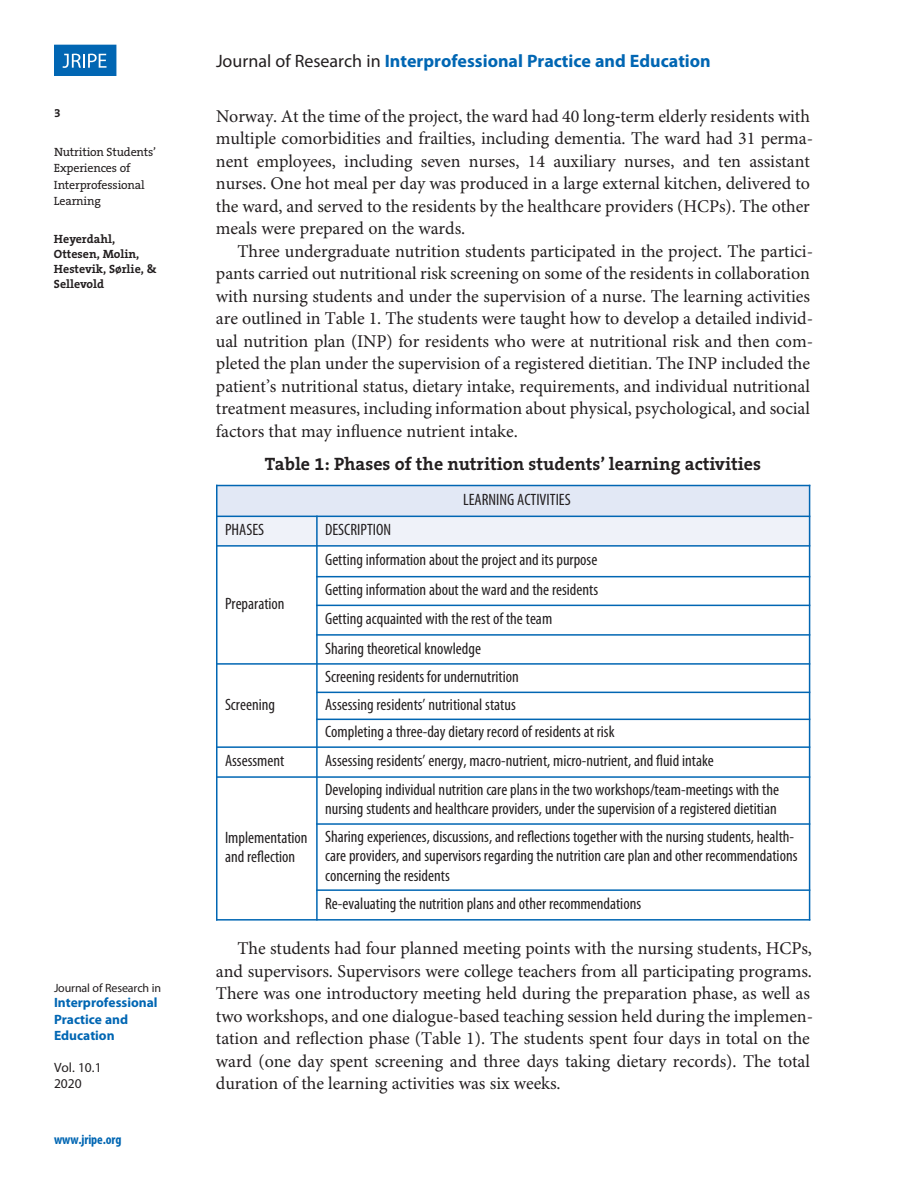
<style>
.page{position:relative;width:918px;height:1188px;background:#fff}
.page>*{position:absolute;margin:0;border:0;box-sizing:border-box;transform-origin:0 0}
.t1{font:18px/22.5px "Minion Pro";letter-spacing:-.005em;color:#231f20}
.t2{font:700 18px "Myriad Pro";color:#0166b3}
.t3{font:700 18px "The Serif B7";color:#231f20}
.t4{font:condensed 16.5px/19.5px "Myriad Pro";color:#231f20}
.t5{font:700 13.5px/16.2px "Myriad Pro";color:#0166b3}
.t6{font:700 condensed 13.5px "Myriad Pro";letter-spacing:-.01em;color:#0166b3}
.t7{font:13.5px/16.2px "Myriad Pro";color:#231f20}
.t8{font:12px/16.5px "The Serif B5 Plain";letter-spacing:-.015em;color:#231f20}
.t9{font:700 12px/15px "The Serif B7";color:#231f20}
.t10{font:12px "Myriad Pro";letter-spacing:-.01em;color:#231f20}
.s1{font-weight:400;color:#231f20}
.s2{font-family:"Cambria Math"}
</style>
<div class="page">
<svg style="left:54px;top:44px;width:62px;height:31px"></svg>
<div style="left:55px;top:45px;width:61px;height:30px;background:#0166b3"></div>
<svg style="left:63px;top:54px;width:44px;height:14px"></svg>
<div style="left:216px;top:485px;width:594px;height:31px;background:#e2e8f5"></div>
<div style="left:216px;top:516px;width:101px;height:30px;background:#eff2f9"></div>
<div style="left:317px;top:516px;width:493px;height:30px;background:#eff2f9"></div>
<hr style="left:216px;top:485px;width:2px;height:436px;background:#0166b3">
<hr style="left:316px;top:516px;width:2px;height:405px;background:#0166b3">
<hr style="left:809px;top:485px;width:1px;height:436px;background:#0166b3">
<hr style="left:216px;top:485px;width:594px;height:1px;background:#0166b3">
<hr style="left:216px;top:516px;width:594px;height:1px;background:#0166b3">
<hr style="left:216px;top:545px;width:594px;height:2px;background:#0166b3">
<hr style="left:316px;top:576px;width:494px;height:1px;background:#0166b3">
<hr style="left:316px;top:605px;width:494px;height:1px;background:#0166b3">
<hr style="left:316px;top:634px;width:494px;height:2px;background:#0166b3">
<hr style="left:216px;top:663px;width:594px;height:2px;background:#0166b3">
<hr style="left:316px;top:692px;width:494px;height:1px;background:#0166b3">
<hr style="left:316px;top:719px;width:494px;height:1px;background:#0166b3">
<hr style="left:216px;top:746px;width:594px;height:2px;background:#0166b3">
<hr style="left:216px;top:776px;width:594px;height:2px;background:#0166b3">
<hr style="left:316px;top:823px;width:494px;height:2px;background:#0166b3">
<hr style="left:316px;top:889px;width:494px;height:2px;background:#0166b3">
<hr style="left:216px;top:919px;width:594px;height:2px;background:#0166b3">
<p class="t9" style="left:54px;top:106px;width:8px">3</p>
<p class="t8" style="left:54px;top:144px;width:104px">Nutrition Students’<br>Experiences of<br>Interprofessional<br>Learning</p>
<p class="t9" style="left:54px;top:232px;width:104px">Heyerdahl,<br>Ottesen, Molin,<br>Hestevik, Sørlie, &amp;<br>Sellevold</p>
<p class="t10" style="left:54px;top:983px;width:109px">Journal of Research in</p>
<p class="t5" style="left:54px;top:996px;width:105px">Interprofessional<br>Practice and<br>Education</p>
<p class="t7" style="left:54px;top:1061px;width:49px">Vol. 10.1<br>2020</p>
<p class="t6" style="left:54px;top:1135px;width:69px">www.jripe.org</p>
<p class="t2" style="left:216px;top:54px;width:496px"><span class="s1">Journal of Research in</span> Interprofessional Practice and Education</p>
<p class="t1" style="left:216px;top:106px;width:599px">Norway. At the time of the project, the ward had 40 long<span class="s2">‐</span>term elderly residents with multiple comorbidities and frailties, including dementia. The ward had 31 perma&shy;nent employees, including seven nurses, 14 auxiliary nurses, and ten assistant nurses. One hot meal per day was produced in a large external kitchen, delivered to the ward, and served to the residents by the healthcare providers (HCPs). The other meals were prepared on the wards.</p>
<p class="t1" style="left:216px;top:241px;width:599px;text-indent:22px">Three undergraduate nutrition students participated in the project. The partici&shy;pants carried out nutritional risk screening on some of the residents in collaboration with nursing students and under the supervision of a nurse. The learning activities are outlined in Table 1. The students were taught how to develop a detailed individ&shy;ual nutrition plan (INP) for residents who were at nutritional risk and then com&shy;pleted the plan under the supervision of a registered dietitian. The INP included the patient’s nutritional status, dietary intake, requirements, and individual nutritional treatment measures, including information about physical, psychological, and social factors that may influence nutrient intake.</p>
<p class="t3" style="left:265px;top:455px;width:498px">Table 1: Phases of the nutrition students’ learning activities</p>
<p class="t4" style="left:225px;top:521px;width:41px">PHASES</p>
<p class="t4" style="left:325px;top:521px;width:68px">DESCRIPTION</p>
<p class="t4" style="left:463px;top:491px;width:109px">LEARNING ACTIVITIES</p>
<p class="t4" style="left:225px;top:595px;width:61px">Preparation</p>
<p class="t4" style="left:225px;top:696px;width:51px">Screening</p>
<p class="t4" style="left:325px;top:547px;width:275px;line-height:29.4px">Getting information about the project and its purpose Getting information about the ward and the residents Getting acquainted with the rest of the team<br>Sharing theoretical knowledge</p>
<p class="t4" style="left:325px;top:664px;width:291px;line-height:27.6px">Screening residents for undernutrition<br>Assessing residents’ nutritional status<br>Completing a three-day dietary record of residents at risk</p>
<p class="t4" style="left:225px;top:752px;width:61px">Assessment</p>
<p class="t4" style="left:325px;top:752px;width:390px">Assessing residents’ energy, macro-nutrient, micro-nutrient, and fluid intake</p>
<p class="t4" style="left:225px;top:829px;width:84px">Implementation and reflection</p>
<p class="t4" style="left:325px;top:781px;width:455px">Developing individual nutrition care plans in the two workshops/team-meetings with the nursing students and healthcare providers, under the supervision of a registered dietitian</p>
<p class="t4" style="left:325px;top:828px;width:474px">Sharing experiences, discussions, and reflections together with the nursing students, health&shy;care providers, and supervisors regarding the nutrition care plan and other recommendations concerning the residents</p>
<p class="t4" style="left:325px;top:895px;width:317px">Re-evaluating the nutrition plans and other recommendations</p>
<p class="t1" style="left:216px;top:939px;width:599px;text-indent:22px">The students had four planned meeting points with the nursing students, HCPs, and supervisors. Supervisors were college teachers from all participating programs.<br>There was one introductory meeting held during the preparation phase, as well as two workshops, and one dialogue-based teaching session held during the implemen&shy;tation and reflection phase (Table 1). The students spent four days in total on the ward (one day spent screening and three days taking dietary records). The total duration of the learning activities was six weeks.</p>
</div>
